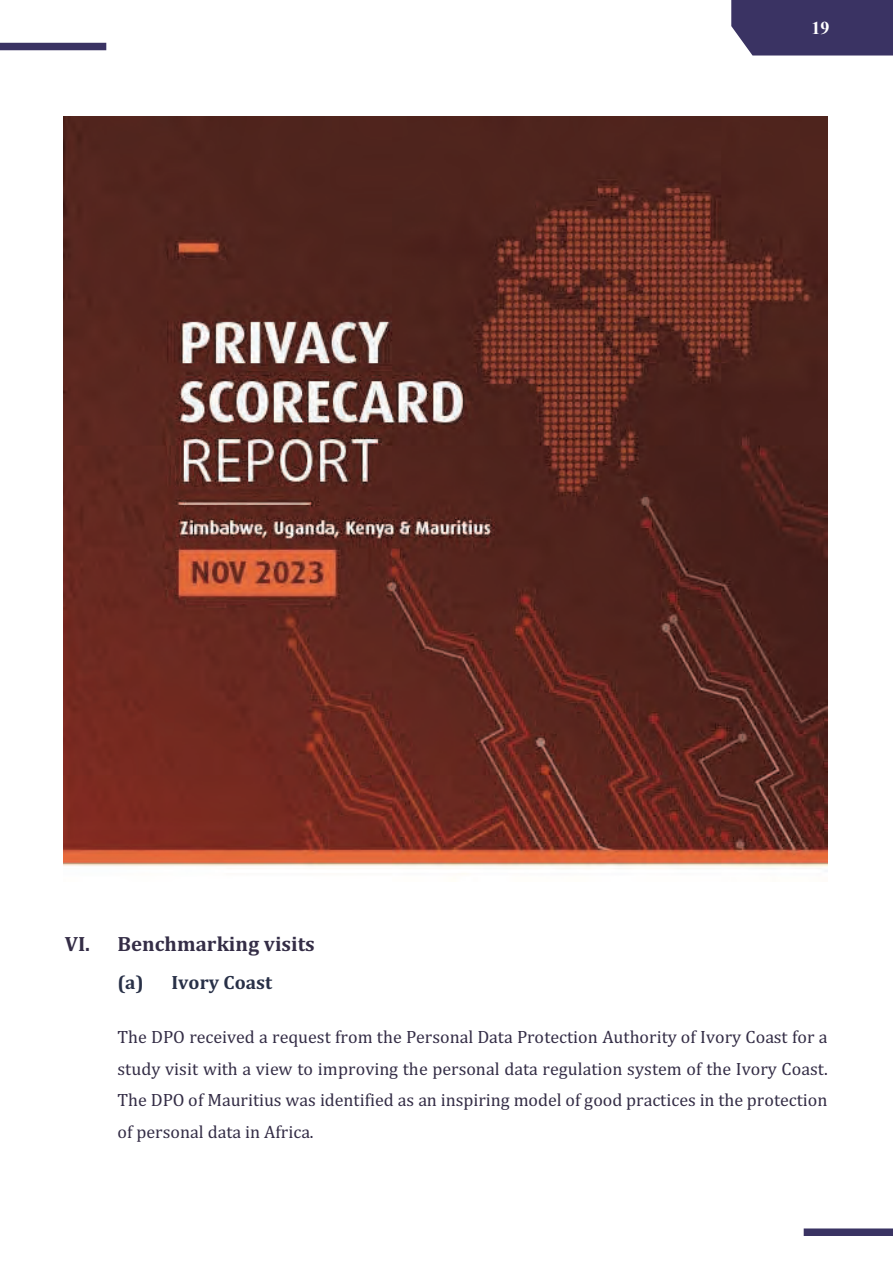
<style>
.page{position:relative;width:893px;height:1263px;background:#fff}
.page>*{position:absolute;margin:0;border:0;box-sizing:border-box;transform-origin:0 0}
.t1{font:700 20.85px "Cambria";letter-spacing:.005em;color:#342d46}
.t2{font:700 19.5px "Cambria";letter-spacing:.005em;color:#283047}
.t3{font:18px/31.5px "Cambria";color:#342d46;text-align:justify}
.t4{font:700 18px "Times New Roman";color:#fff}
</style>
<div class="page">
<div style="left:731px;top:0;width:162px;height:56px;background:#3a3363"></div>
<div style="left:0;top:43px;width:106px;height:7px;background:#3a3363"></div>
<div style="left:804px;top:1228px;width:89px;height:8px;background:#3a3363"></div>
<img style="left:63px;top:117px;width:764px;height:757px">
<p class="t4" style="left:812px;top:15px;width:19px">19</p>
<p class="t1" style="left:65px;top:929px;width:252px">VI. Benchmarking visits</p>
<p class="t2" style="left:117px;top:969px;width:157px">(a) Ivory Coast</p>
<p class="t3" style="left:117px;top:1021px;width:712px">The DPO received a request from the Personal Data Protection Authority of Ivory Coast for a study visit with a view to improving the personal data regulation system of the Ivory Coast.<br>The DPO of Mauritius was identified as an inspiring model of good practices in the protection of personal data in Africa.</p>
</div>
